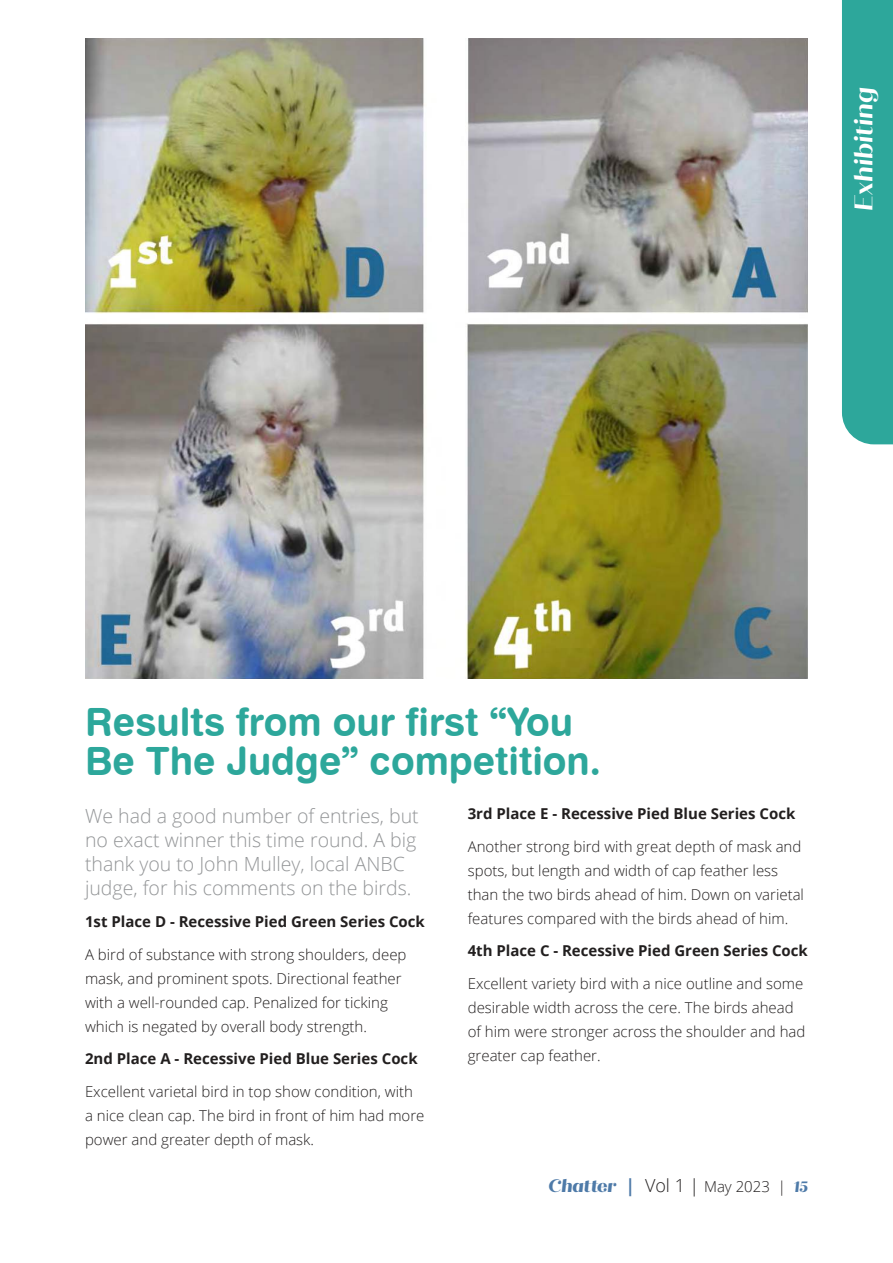
<style>
.page{position:relative;width:893px;height:1263px;background:#fff}
.page>*{position:absolute;margin:0;border:0;box-sizing:border-box;transform-origin:0 0}
.t1{font:39px/39px "Swiss 721 BT Bold Rounded";color:#2da79b}
.t2{font:italic 700 25.5px "Quiche Display";color:#fff}
.t3{font:300 19.5px/24px "Open Sans";color:#939597}
.t4{font:300 15px/24px "Open Sans";color:#221f1f}
.t5{font:700 15px "Open Sans";color:#221f1f}
.s1{font-family:"Quiche Display";font-weight:800;font-style:italic;font-size:18px;color:#4e7aa8}
.s2{font-family:"Swiss 721 BT Bold Rounded";font-weight:400;font-size:18px;color:#4e7aa8}
.s3{font-size:18px}
.s4{font-family:"Quiche Display";font-weight:800;font-style:italic;color:#4e7aa8}
</style>
<div class="page">
<div style="left:842px;top:0;width:51px;height:444px;background:#2da79b"></div>
<img style="left:85px;top:38px;width:723px;height:640px">
<h2 class="t2" style="left:854px;top:211px;width:125px;rotate:-90deg">Exhibiting</h2>
<h1 class="t1" style="left:85px;top:706px;width:517px">Results from our first “You<br>Be The Judge” competition.</h1>
<h3 class="t3" style="left:85px;top:806px;width:335px">We had a good number of entries, but no exact winner this time round. A big thank you to John Mulley, local ANBC judge, for his comments on the birds.</h3>
<p class="t5" style="left:85px;top:916px;width:341px">1st Place D - Recessive Pied Green Series Cock</p>
<p class="t4" style="left:85px;top:944px;width:323px">A bird of substance with strong shoulders, deep mask, and prominent spots. Directional feather with a well-rounded cap. Penalized for ticking which is negated by overall body strength.</p>
<p class="t5" style="left:85px;top:1053px;width:334px">2nd Place A - Recessive Pied Blue Series Cock</p>
<p class="t4" style="left:85px;top:1079px;width:341px">Excellent varietal bird in top show condition, with a nice clean cap. The bird in front of him had more power and greater depth of mask.</p>
<p class="t5" style="left:468px;top:808px;width:329px">3rd Place E - Recessive Pied Blue Series Cock</p>
<p class="t4" style="left:468px;top:836px;width:338px">Another strong bird with great depth of mask and spots, but length and width of cap feather less than the two birds ahead of him. Down on varietal features compared with the birds ahead of him.</p>
<p class="t5" style="left:468px;top:945px;width:342px">4th Place C - Recessive Pied Green Series Cock</p>
<p class="t4" style="left:468px;top:971px;width:339px">Excellent variety bird with a nice outline and some desirable width across the cere. The birds ahead of him were stronger across the shoulder and had greater cap feather.</p>
<p class="t4" style="left:549px;top:1176px;width:261px"><span class="s1">Chatter</span> <span class="s2">|</span> <span class="s3">Vol 1 |</span> May 2023 | <span class="s4">15</span></p>
</div>
